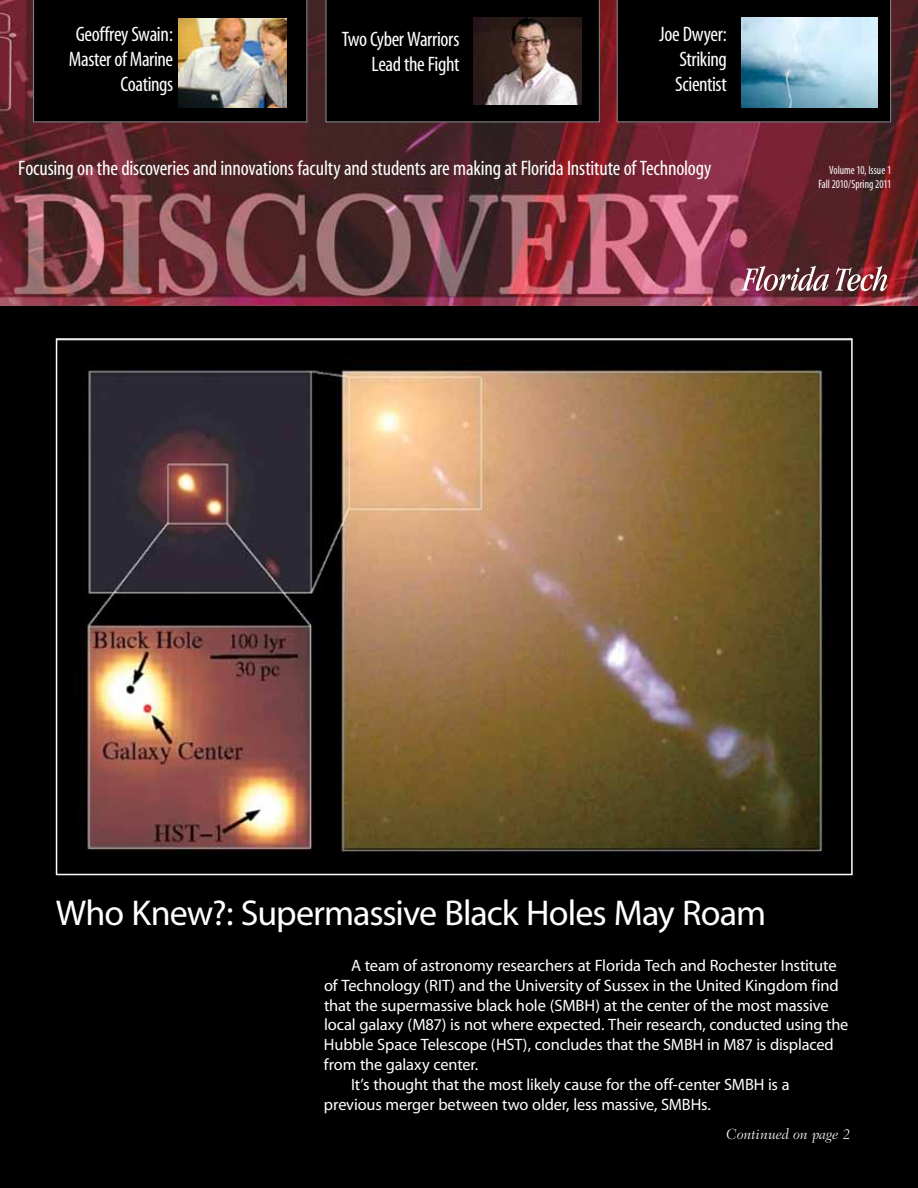
<style>
.page{position:relative;width:918px;height:1188px;background:#fff}
.page>*{position:absolute;margin:0;border:0;box-sizing:border-box;transform-origin:0 0}
.t1{font:36px "Myriad";letter-spacing:-.025em;color:#fff}
.t2{font:condensed 21px/25.2px "Myriad";letter-spacing:-.015em;color:#fff;text-align:right}
.t3{font:16.5px "Myriad";letter-spacing:-.01em;color:#fff}
.t4{font:italic 300 15px "Fairfield LH";letter-spacing:-.005em;color:#fff}
.t5{font:condensed 12px/13.5px "Myriad";letter-spacing:.005em;color:#fff;text-align:right;scale:.9 1}
</style>
<div class="page">
<div style="left:0;top:305px;width:918px;height:883px;background:#000"></div>
<img style="left:59px;top:341px;width:791px;height:531px">
<img style="left:0;top:0;width:918px;height:305px">
<div style="left:33px;top:0;width:274px;height:122px;background:#000"></div>
<div style="left:325px;top:0;width:275px;height:122px;background:#000"></div>
<div style="left:617px;top:0;width:274px;height:122px;background:#000"></div>
<svg style="left:741px;top:266px;width:88px;height:25px"></svg>
<svg style="left:835px;top:266px;width:53px;height:25px"></svg>
<img style="left:179px;top:18px;width:108px;height:90px">
<img style="left:741px;top:17px;width:137px;height:90px">
<img style="left:473px;top:18px;width:108px;height:86px">
<p class="t2" style="left:69px;top:22px;width:106px">Geoffrey Swain:<br>Master of Marine<br>Coatings</p>
<p class="t2" style="left:342px;top:28px;width:119px">Two Cyber Warriors<br>Lead the Fight</p>
<p class="t2" style="left:675px;top:22px;width:53px;text-align:justify;text-indent:-16px">Joe Dwyer:<br>Striking Scientist</p>
<p class="t2" style="left:18px;top:157px;width:695px">Focusing on the discoveries and innovations faculty and students are making at Florida Institute of Technology</p>
<p class="t5" style="left:818px;top:164px;width:82px">Volume 10, Issue 1<br>Fall 2010/Spring 2011</p>
<h1 class="t1" style="left:56px;top:895px;width:712px">Who Knew?: Supermassive Black Holes May Roam</h1>
<p class="t3" style="left:351px;top:957px;width:487px">A team of astronomy researchers at Florida Tech and Rochester Institute</p>
<p class="t3" style="left:324px;top:977px;width:516px">of Technology (RIT) and the University of Sussex in the United Kingdom find</p>
<p class="t3" style="left:324px;top:997px;width:506px">that the supermassive black hole (SMBH) at the center of the most massive</p>
<p class="t3" style="left:324px;top:1017px;width:526px">local galaxy (M87) is not where expected. Their research, conducted using the</p>
<p class="t3" style="left:324px;top:1037px;width:511px">Hubble Space Telescope (HST), concludes that the SMBH in M87 is displaced</p>
<p class="t3" style="left:324px;top:1056px;width:156px">from the galaxy center.</p>
<p class="t3" style="left:351px;top:1076px;width:440px">It’s thought that the most likely cause for the off-center SMBH is a</p>
<p class="t3" style="left:324px;top:1096px;width:388px">previous merger between two older, less massive, SMBHs.</p>
<p class="t4" style="left:726px;top:1125px;width:126px">Continued on page 2</p>
</div>
